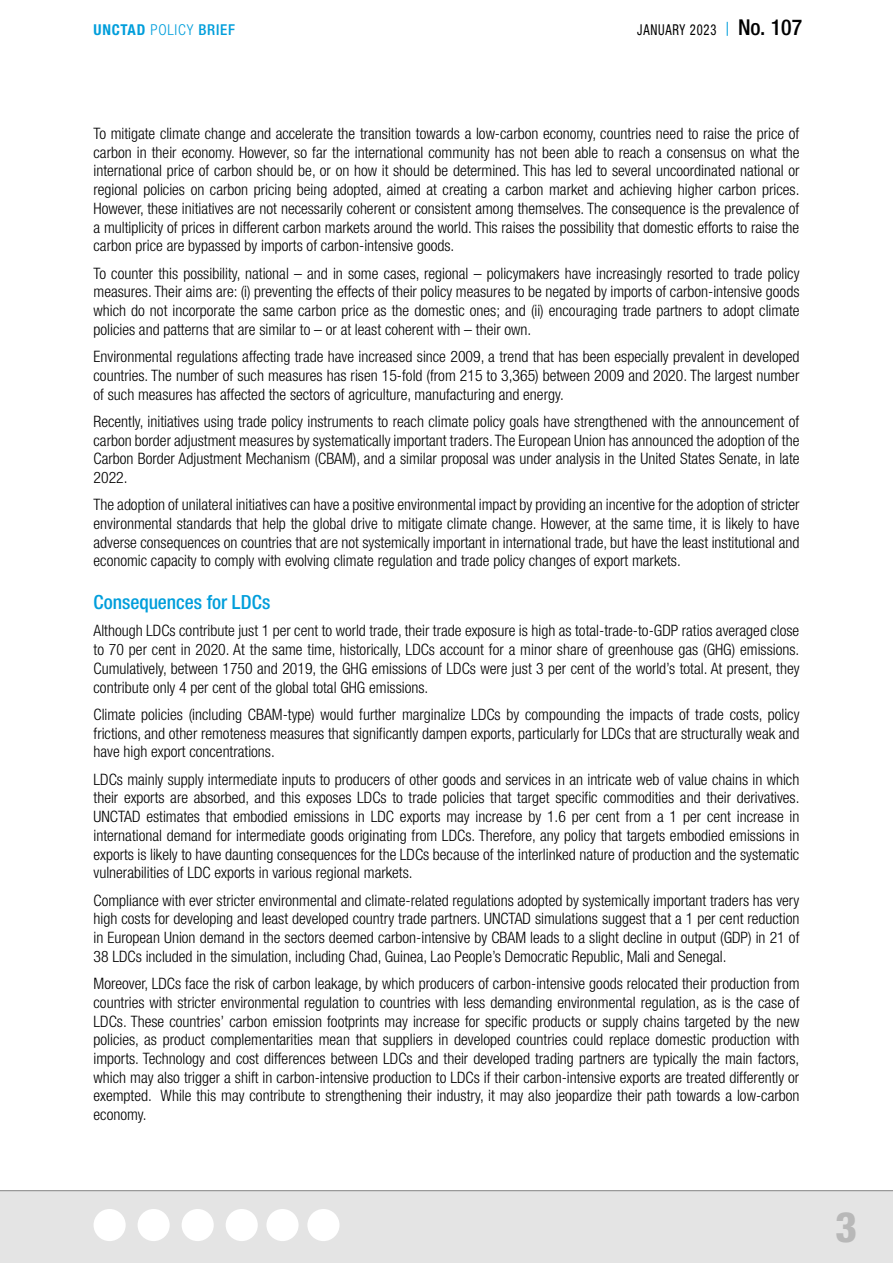
<style>
.page{position:relative;width:893px;height:1263px;background:#fff}
.page>*{position:absolute;margin:0;border:0;box-sizing:border-box;transform-origin:0 0}
.t1{font:800 condensed 42px "Helvetica Neue LT Std";color:#b8b8b8}
.t2{font:500 condensed 19.5px "Helvetica Neue LT Std";letter-spacing:-.005em;color:#009edb}
.t3{font:300 condensed 15.75px/18.8px "Helvetica Neue LT Std";color:#000;text-align:justify}
.t4{font:700 condensed 15px "Helvetica Neue LT Std";letter-spacing:.05em;color:#009edb}
.t5{font:condensed 15px "Helvetica Neue LT Std";letter-spacing:.06em;color:#000;scale:.84 1}
.s1{font-weight:300}
.s2{font-weight:500}
.s3{font-weight:500;font-size:21.9px}
</style>
<div class="page">
<svg style="left:727px;top:22px;width:1px;height:14px"></svg>
<div style="left:0;top:1191px;width:893px;height:72px;background:#e4e4e4"></div>
<div style="left:307px;top:1209px;width:33px;height:32px;background:#fff;border-radius:50%"></div>
<div style="left:266px;top:1209px;width:33px;height:32px;background:#fff;border-radius:50%"></div>
<div style="left:226px;top:1209px;width:32px;height:32px;background:#fff;border-radius:50%"></div>
<div style="left:182px;top:1209px;width:32px;height:32px;background:#fff;border-radius:50%"></div>
<div style="left:138px;top:1209px;width:32px;height:32px;background:#fff;border-radius:50%"></div>
<div style="left:94px;top:1209px;width:32px;height:32px;background:#fff;border-radius:50%"></div>
<hr style="left:0;top:1190px;width:893px;height:1px;background:#868686">
<p class="t4" style="left:94px;top:21px;width:143px">UNCTAD <span class="s1">POLICY</span> <span class="s2">BRIEF</span></p>
<p class="t5" style="left:637px;top:21px;width:198px">JANUARY 2023 <span class="s3">No. 107</span></p>
<p class="t3" style="left:94px;top:124px;width:707px">To mitigate climate change and accelerate the transition towards a low-carbon economy, countries need to raise the price of carbon in their economy. However, so far the international community has not been able to reach a consensus on what the international price of carbon should be, or on how it should be determined. This has led to several uncoordinated national or regional policies on carbon pricing being adopted, aimed at creating a carbon market and achieving higher carbon prices.<br>However, these initiatives are not necessarily coherent or consistent among themselves. The consequence is the prevalence of a multiplicity of prices in different carbon markets around the world. This raises the possibility that domestic efforts to raise the carbon price are bypassed by imports of carbon-intensive goods.</p>
<p class="t3" style="left:94px;top:263px;width:707px">To counter this possibility, national – and in some cases, regional – policymakers have increasingly resorted to trade policy measures. Their aims are: (i) preventing the effects of their policy measures to be negated by imports of carbon-intensive goods which do not incorporate the same carbon price as the domestic ones; and (ii) encouraging trade partners to adopt climate policies and patterns that are similar to – or at least coherent with – their own.</p>
<p class="t3" style="left:94px;top:347px;width:707px">Environmental regulations affecting trade have increased since 2009, a trend that has been especially prevalent in developed countries. The number of such measures has risen 15-fold (from 215 to 3,365) between 2009 and 2020. The largest number of such measures has affected the sectors of agriculture, manufacturing and energy.</p>
<p class="t3" style="left:94px;top:412px;width:707px">Recently, initiatives using trade policy instruments to reach climate policy goals have strengthened with the announcement of carbon border adjustment measures by systematically important traders. The European Union has announced the adoption of the Carbon Border Adjustment Mechanism (CBAM), and a similar proposal was under analysis in the United States Senate, in late 2022.</p>
<p class="t3" style="left:94px;top:495px;width:707px">The adoption of unilateral initiatives can have a positive environmental impact by providing an incentive for the adoption of stricter environmental standards that help the global drive to mitigate climate change. However, at the same time, it is likely to have adverse consequences on countries that are not systemically important in international trade, but have the least institutional and economic capacity to comply with evolving climate regulation and trade policy changes of export markets.</p>
<p class="t2" style="left:94px;top:590px;width:178px">Consequences for LDCs</p>
<p class="t3" style="left:94px;top:621px;width:707px">Although LDCs contribute just 1 per cent to world trade, their trade exposure is high as total-trade-to-GDP ratios averaged close to 70 per cent in 2020. At the same time, historically, LDCs account for a minor share of greenhouse gas (GHG) emissions.<br>Cumulatively, between 1750 and 2019, the GHG emissions of LDCs were just 3 per cent of the world’s total. At present, they contribute only 4 per cent of the global total GHG emissions.</p>
<p class="t3" style="left:94px;top:705px;width:707px">Climate policies (including CBAM-type) would further marginalize LDCs by compounding the impacts of trade costs, policy frictions, and other remoteness measures that significantly dampen exports, particularly for LDCs that are structurally weak and have high export concentrations.</p>
<p class="t3" style="left:94px;top:769px;width:707px">LDCs mainly supply intermediate inputs to producers of other goods and services in an intricate web of value chains in which their exports are absorbed, and this exposes LDCs to trade policies that target specific commodities and their derivatives.<br>UNCTAD estimates that embodied emissions in LDC exports may increase by 1.6 per cent from a 1 per cent increase in international demand for intermediate goods originating from LDCs. Therefore, any policy that targets embodied emissions in exports is likely to have daunting consequences for the LDCs because of the interlinked nature of production and the systematic vulnerabilities of LDC exports in various regional markets.</p>
<p class="t3" style="left:94px;top:890px;width:707px">Compliance with ever stricter environmental and climate-related regulations adopted by systemically important traders has very high costs for developing and least developed country trade partners. UNCTAD simulations suggest that a 1 per cent reduction in European Union demand in the sectors deemed carbon-intensive by CBAM leads to a slight decline in output (GDP) in 21 of 38 LDCs included in the simulation, including Chad, Guinea, Lao People’s Democratic Republic, Mali and Senegal.</p>
<p class="t3" style="left:94px;top:974px;width:707px">Moreover, LDCs face the risk of carbon leakage, by which producers of carbon-intensive goods relocated their production from countries with stricter environmental regulation to countries with less demanding environmental regulation, as is the case of LDCs. These countries’ carbon emission footprints may increase for specific products or supply chains targeted by the new policies, as product complementarities mean that suppliers in developed countries could replace domestic production with imports. Technology and cost differences between LDCs and their developed trading partners are typically the main factors, which may also trigger a shift in carbon-intensive production to LDCs if their carbon-intensive exports are treated differently or exempted. While this may contribute to strengthening their industry, it may also jeopardize their path towards a low-carbon economy.</p>
<h1 class="t1" style="left:835px;top:1201px;width:23px">3</h1>
</div>
